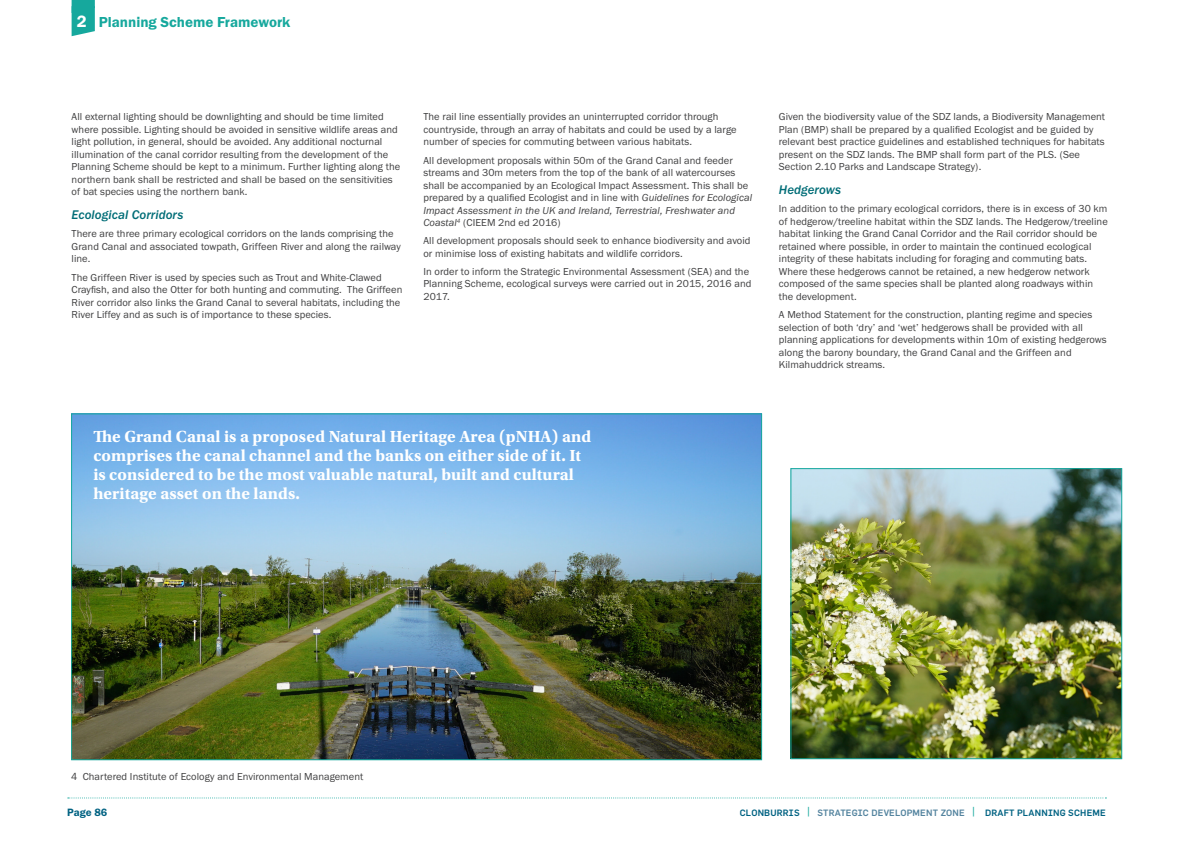
<style>
.page{position:relative;width:1191px;height:842px;background:#fff}
.page>*{position:absolute;margin:0;border:0;box-sizing:border-box;transform-origin:0 0}
._12_pt_type{font:700 16.9px/19px "Utopia Std";letter-spacing:.005em;color:#fff}
.t1{font:15px "Franklin Gothic URW Dem";color:#16a89d}
.SUB_D{font:13px "Franklin Gothic URW Med Ita";letter-spacing:.005em;color:#006d77}
.t2{font:11px "Franklin Gothic URW Dem";letter-spacing:-.005em;color:#006282}
._12_pt_type-2{font:10.5px/12.5px "Franklin Gothic URW Boo";letter-spacing:.005em;color:#3e3e3f}
.t3{font:500 9px "Flama";letter-spacing:.02em;color:#006282}
.s1{font-size:17px;color:#fff}
.s2{font-family:"Franklin Gothic URW Boo Ita"}
.s3{font-size:12.6px;color:#16a89d}
.s4{color:#54849f}
</style>
<div class="page">
<svg style="left:72px;top:0;width:23px;height:36px"></svg>
<svg style="left:68px;top:797px;width:1038px;height:1px"></svg>
<img style="left:73px;top:415px;width:687px;height:343px">
<img style="left:792px;top:470px;width:328px;height:287px">
<div style="left:790px;top:468px;width:332px;height:291px;border:1px solid #16a89d"></div>
<h2 class="t1" style="left:77px;top:13px;width:215px"><span class="s1">2</span> Planning Scheme Framework</h2>
<p class="_12_pt_type-2" style="left:72px;top:110px;width:330px">All external lighting should be downlighting and should be time limited where possible. Lighting should be avoided in sensitive wildlife areas and light pollution, in general, should be avoided. Any additional nocturnal illumination of the canal corridor resulting from the development of the Planning Scheme should be kept to a minimum. Further lighting along the northern bank shall be restricted and shall be based on the sensitivities of bat species using the northern bank.</p>
<p class="SUB_D" style="left:72px;top:207px;width:113px">Ecological Corridors</p>
<p class="_12_pt_type-2" style="left:72px;top:227px;width:330px">There are three primary ecological corridors on the lands comprising the<br>Grand Canal and associated towpath, Griffeen River and along the railway line.</p>
<p class="_12_pt_type-2" style="left:72px;top:271px;width:332px">The Griffeen River is used by species such as Trout and White-Clawed Crayfish, and also the Otter for both hunting and commuting. The Griffeen River corridor also links the Grand Canal to several habitats, including the River Liffey and as such is of importance to these species.</p>
<p class="_12_pt_type-2" style="left:423px;top:110px;width:314px">The rail line essentially provides an uninterrupted corridor through countryside, through an array of habitats and could be used by a large number of species for commuting between various habitats.</p>
<p class="_12_pt_type-2" style="left:423px;top:154px;width:330px">All development proposals within 50m of the Grand Canal and feeder streams and 30m meters from the top of the bank of all watercourses shall be accompanied by an Ecological Impact Assessment. This shall be prepared by a qualified Ecologist and in line with <span class="s2">Guidelines for Ecological Impact Assessment in the UK and Ireland, Terrestrial, Freshwater and Coastal</span><sup>4</sup> (CIEEM 2nd ed 2016)</p>
<p class="_12_pt_type-2" style="left:423px;top:234px;width:329px">All development proposals should seek to enhance biodiversity and avoid or minimise loss of existing habitats and wildlife corridors.</p>
<p class="_12_pt_type-2" style="left:423px;top:265px;width:329px">In order to inform the Strategic Environmental Assessment (SEA) and the<br>Planning Scheme, ecological surveys were carried out in 2015, 2016 and<br>2017.</p>
<p class="_12_pt_type" style="left:93px;top:427px;width:499px">The Grand Canal is a proposed Natural Heritage Area (pNHA) and comprises the canal channel and the banks on either side of it. It is considered to be the most valuable natural, built and cultural heritage asset on the lands.</p>
<p class="_12_pt_type-2" style="left:779px;top:110px;width:328px">Given the biodiversity value of the SDZ lands, a Biodiversity Management Plan (BMP) shall be prepared by a qualified Ecologist and be guided by relevant best practice guidelines and established techniques for habitats present on the SDZ lands. The BMP shall form part of the PLS. (See Section 2.10 Parks and Landscape Strategy).</p>
<p class="SUB_D" style="left:779px;top:182px;width:64px">Hedgerows</p>
<p class="_12_pt_type-2" style="left:779px;top:202px;width:330px">In addition to the primary ecological corridors, there is in excess of 30 km of hedgerow/treeline habitat within the SDZ lands. The Hedgerow/treeline habitat linking the Grand Canal Corridor and the Rail corridor should be retained where possible, in order to maintain the continued ecological integrity of these habitats including for foraging and commuting bats.<br>Where these hedgerows cannot be retained, a new hedgerow network composed of the same species shall be planted along roadways within the development.</p>
<p class="_12_pt_type-2" style="left:779px;top:308px;width:329px">A Method Statement for the construction, planting regime and species selection of both ‘dry’ and ‘wet’ hedgerows shall be provided with all planning applications for developments within 10m of existing hedgerows along the barony boundary, the Grand Canal and the Griffeen and Kilmahuddrick streams.</p>
<p class="_12_pt_type-2" style="left:71px;top:770px;width:294px">4 Chartered Institute of Ecology and Environmental Management</p>
<p class="t2" style="left:67px;top:806px;width:41px">Page 86</p>
<p class="t3" style="left:740px;top:807px;width:367px">CLONBURRIS <span class="s3">|</span> <span class="s4">STRATEGIC DEVELOPMENT ZONE</span> <span class="s3">|</span> DRAFT PLANNING SCHEME</p>
</div>
